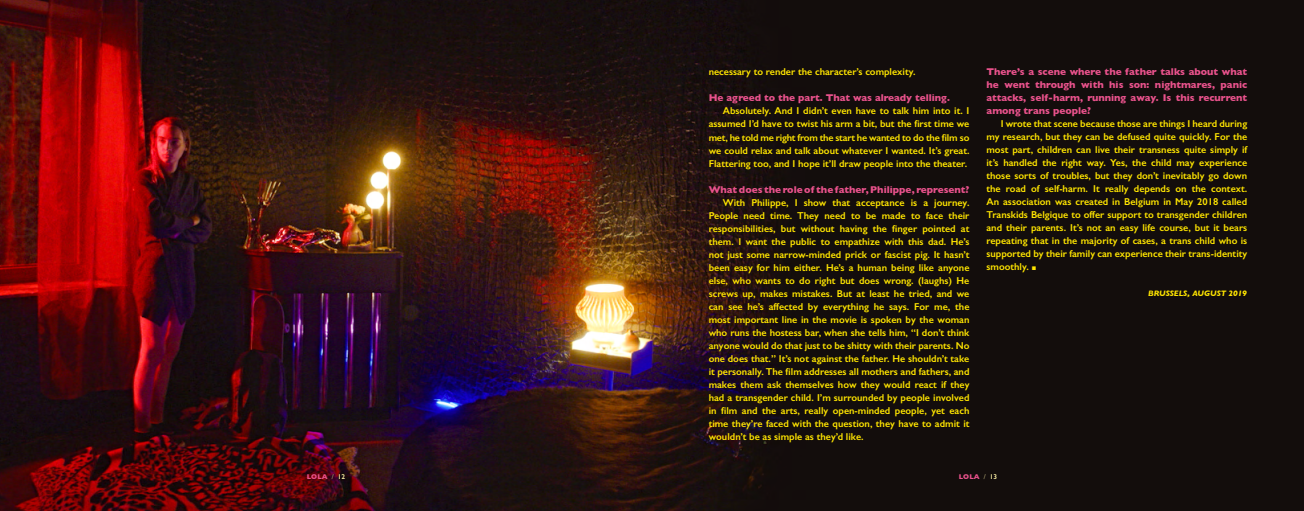
<style>
.page{position:relative;width:1304px;height:511px;background:#fff}
.page>*{position:absolute;margin:0;border:0;box-sizing:border-box;transform-origin:0 0}
.t1{font:600 10px/13px "Gill Sans";color:#ffe500;text-align:justify}
.t2{font:700 10px/13px "Gill Sans";color:#e9528c;text-align:justify}
.t3{font:italic 700 8px "Gill Sans";color:#ffe500}
.t4{font:700 7px "Gill Sans";letter-spacing:.025em;color:#e9528c}
.s1{font-weight:300;color:#fff3a6}
.s2{font-weight:600;color:#fff3a6}
</style>
<div class="page">
<img style="left:0;top:0;width:1304px;height:510px">
<svg style="left:1032px;top:266px;width:4px;height:4px"></svg>
<p class="t1" style="left:709px;top:65px;width:208px">necessary to render the character’s complexity.</p>
<p class="t2" style="left:709px;top:91px;width:243px">He agreed to the part. That was already telling.</p>
<p class="t1" style="left:709px;top:104px;width:262px;text-indent:14px">Absolutely. And I didn’t even have to talk him into it. I assumed I’d have to twist his arm a bit, but the first time we met, he told me right from the start he wanted to do the film so we could relax and talk about whatever I wanted. It’s great.<br>Flattering too, and I hope it’ll draw people into the theater.</p>
<p class="t2" style="left:709px;top:182px;width:262px">What does the role of the father, Philippe, represent?</p>
<p class="t1" style="left:709px;top:195px;width:262px;text-indent:14px">With Philippe, I show that acceptance is a journey.<br>People need time. They need to be made to face their responsibilities, but without having the finger pointed at them. I want the public to empathize with this dad. He’s not just some narrow-minded prick or fascist pig. It hasn’t been easy for him either. He’s a human being like anyone else, who wants to do right but does wrong. (laughs) He screws up, makes mistakes. But at least he tried, and we can see he’s affected by everything he says. For me, the most important line in the movie is spoken by the woman who runs the hostess bar, when she tells him, “I don’t think anyone would do that just to be shitty with their parents. No one does that.” It’s not against the father. He shouldn’t take it personally. The film addresses all mothers and fathers, and makes them ask themselves how they would react if they had a transgender child. I’m surrounded by people involved in film and the arts, really open-minded people, yet each time they’re faced with the question, they have to admit it wouldn’t be as simple as they’d like.</p>
<p class="t2" style="left:986px;top:65px;width:262px">There’s a scene where the father talks about what he went through with his son: nightmares, panic attacks, self-harm, running away. Is this recurrent among trans people?</p>
<p class="t1" style="left:986px;top:117px;width:262px;text-indent:14px">I wrote that scene because those are things I heard during my research, but they can be defused quite quickly. For the most part, children can live their transness quite simply if it’s handled the right way. Yes, the child may experience those sorts of troubles, but they don’t inevitably go down the road of self-harm. It really depends on the context.<br>An association was created in Belgium in May 2018 called Transkids Belgique to offer support to transgender children and their parents. It’s not an easy life course, but it bears repeating that in the majority of cases, a trans child who is supported by their family can experience their trans-identity smoothly.</p>
<p class="t3" style="left:1148px;top:288px;width:101px">BRUSSELS, AUGUST 2019</p>
<p class="t4" style="left:307px;top:471px;width:40px">LOLA <span class="s1">/</span> <span class="s2">12</span></p>
<p class="t4" style="left:959px;top:471px;width:40px">LOLA <span class="s1">/</span> <span class="s2">13</span></p>
</div>
